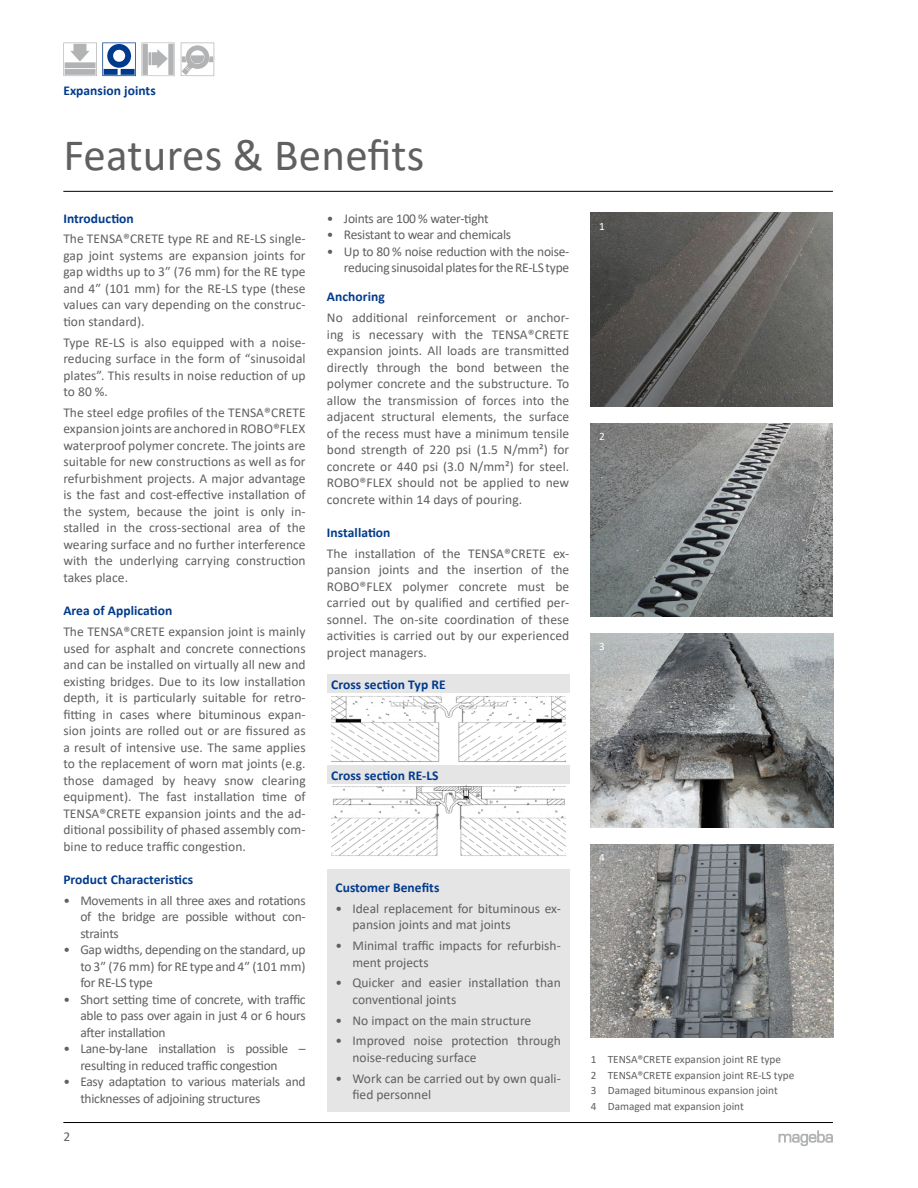
<style>
.page{position:relative;width:918px;height:1188px;background:#fff}
.page>*{position:absolute;margin:0;border:0;box-sizing:border-box;transform-origin:0 0}
.t1{font:45px "Calibri";letter-spacing:.005em;color:#616060}
.t2{font:13.5px/16.5px "Calibri";color:#616060;text-align:justify}
.t3{font:13.5px/16.5px "Calibri";letter-spacing:-.02em;color:#616060}
.t4{font:700 13.5px "Calibri";letter-spacing:.005em;color:#003a8c}
.t5{font:11.25px/15.6px "Calibri";color:#616060}
.t6{font:11.25px "Calibri";color:#fff}
</style>
<div class="page">
<hr style="left:63px;top:1122px;width:770px;height:1px;background:#000">
<hr style="left:63px;top:191px;width:770px;height:1px;background:#000">
<svg style="left:63px;top:43px;width:112px;height:34px"></svg>
<svg style="left:181px;top:43px;width:34px;height:33px"></svg>
<svg style="left:182px;top:68px;width:7px;height:7px"></svg>
<img style="left:591px;top:213px;width:242px;height:193px">
<img style="left:591px;top:423px;width:242px;height:194px">
<img style="left:591px;top:634px;width:242px;height:193px">
<img style="left:591px;top:844px;width:242px;height:193px">
<svg style="left:778px;top:1130px;width:55px;height:16px"></svg>
<div style="left:327px;top:869px;width:242px;height:243px;background:#e6e5e6"></div>
<img style="left:331px;top:696px;width:234px;height:70px">
<img style="left:331px;top:784px;width:234px;height:72px">
<div style="left:327px;top:766px;width:242px;height:18px;background:#e6e5e6"></div>
<div style="left:327px;top:674px;width:242px;height:19px;background:#e6e5e6"></div>
<p class="t4" style="left:63px;top:81px;width:94px">Expansion joints</p>
<h1 class="t1" style="left:63px;top:124px;width:363px">Features &amp; Benefits</h1>
<p class="t4" style="left:63px;top:209px;width:72px">Introduction</p>
<p class="t2" style="left:63px;top:230px;width:244px">The TENSA®CRETE type RE and RE-LS single&shy;gap joint systems are expansion joints for gap widths up to 3ʺ (76 mm) for the RE type and 4ʺ (101 mm) for the RE-LS type (these values can vary depending on the construc&shy;tion standard).</p>
<p class="t2" style="left:63px;top:334px;width:244px">Type RE-LS is also equipped with a noise&shy;reducing surface in the form of “sinusoidal plates”. This results in noise reduction of up to 80 %.</p>
<p class="t2" style="left:63px;top:404px;width:244px">The steel edge profiles of the TENSA®CRETE expansion joints are anchored in ROBO®FLEX waterproof polymer concrete. The joints are suitable for new constructions as well as for refurbishment projects. A major advantage is the fast and cost-effective installation of the system, because the joint is only in&shy;stalled in the cross-sectional area of the wearing surface and no further interference with the underlying carrying construction takes place.</p>
<p class="t4" style="left:63px;top:601px;width:110px">Area of Application</p>
<p class="t2" style="left:63px;top:623px;width:244px">The TENSA®CRETE expansion joint is mainly used for asphalt and concrete connections and can be installed on virtually all new and existing bridges. Due to its low installation depth, it is particularly suitable for retro&shy;fitting in cases where bituminous expan&shy;sion joints are rolled out or are fissured as a result of intensive use. The same applies to the replacement of worn mat joints (e.g. those damaged by heavy snow clearing equipment). The fast installation time of TENSA®CRETE expansion joints and the ad&shy;ditional possibility of phased assembly com&shy;bine to reduce traffic congestion.</p>
<p class="t4" style="left:63px;top:870px;width:131px">Product Characteristics</p>
<p class="t2" style="left:80px;top:892px;width:227px;text-indent:-17px">• Movements in all three axes and rotations of the bridge are possible without con&shy;straints</p>
<p class="t2" style="left:80px;top:941px;width:227px;text-indent:-17px">• Gap widths, depending on the standard, up to 3ʺ (76 mm) for RE type and 4ʺ (101 mm) for RE-LS type</p>
<p class="t2" style="left:80px;top:991px;width:227px;text-indent:-17px">• Short setting time of concrete, with traffic able to pass over again in just 4 or 6 hours after installation</p>
<p class="t3" style="left:80px;top:1040px;width:227px;text-indent:-17px">• Lane-by-lane installation is possible – resulting in reduced traffic congestion</p>
<p class="t3" style="left:80px;top:1073px;width:227px;text-indent:-17px">• Easy adaptation to various materials and thicknesses of adjoining structures</p>
<p class="t2" style="left:63px;top:1128px;width:8px">2</p>
<p class="t3" style="left:327px;top:210px;width:163px">• Joints are 100 % water-tight</p>
<p class="t3" style="left:327px;top:226px;width:186px">• Resistant to wear and chemicals</p>
<p class="t3" style="left:327px;top:243px;width:244px;text-align:right">• Up to 80 % noise reduction with the noise&shy;reducing sinusoidal plates for the RE-LS type</p>
<p class="t4" style="left:327px;top:287px;width:59px">Anchoring</p>
<p class="t2" style="left:327px;top:309px;width:244px">No additional reinforcement or anchor&shy;ing is necessary with the TENSA®CRETE expansion joints. All loads are transmitted directly through the bond between the polymer concrete and the substructure. To allow the transmission of forces into the adjacent structural elements, the surface of the recess must have a minimum tensile bond strength of 220 psi (1.5 N/mm²) for concrete or 440 psi (3.0 N/mm²) for steel.<br>ROBO®FLEX should not be applied to new concrete within 14 days of pouring.</p>
<p class="t4" style="left:327px;top:523px;width:65px">Installation</p>
<p class="t2" style="left:327px;top:545px;width:244px">The installation of the TENSA®CRETE ex&shy;pansion joints and the insertion of the ROBO®FLEX polymer concrete must be carried out by qualified and certified per&shy;sonnel. The on-site coordination of these activities is carried out by our experienced project managers.</p>
<p class="t4" style="left:331px;top:675px;width:116px">Cross section Typ RE</p>
<p class="t4" style="left:331px;top:766px;width:109px">Cross section RE-LS</p>
<p class="t4" style="left:335px;top:878px;width:105px">Customer Benefits</p>
<p class="t2" style="left:352px;top:900px;width:210px;text-indent:-17px">• Ideal replacement for bituminous ex&shy;pansion joints and mat joints</p>
<p class="t2" style="left:352px;top:937px;width:210px;text-indent:-17px">• Minimal traffic impacts for refurbish&shy;ment projects</p>
<p class="t2" style="left:352px;top:974px;width:210px;text-indent:-17px">• Quicker and easier installation than conventional joints</p>
<p class="t2" style="left:335px;top:1012px;width:197px">• No impact on the main structure</p>
<p class="t2" style="left:352px;top:1032px;width:210px;text-indent:-17px">• Improved noise protection through noise-reducing surface</p>
<p class="t2" style="left:352px;top:1070px;width:210px;text-indent:-17px">• Work can be carried out by own quali&shy;fied personnel</p>
<p class="t6" style="left:599px;top:218px;width:7px">1</p>
<p class="t6" style="left:599px;top:428px;width:7px">2</p>
<p class="t6" style="left:599px;top:639px;width:7px">3</p>
<p class="t6" style="left:599px;top:849px;width:7px">4</p>
<p class="t5" style="left:591px;top:1051px;width:205px">1 TENSA®CRETE expansion joint RE type<br>2 TENSA®CRETE expansion joint RE-LS type 3 Damaged bituminous expansion joint<br>4 Damaged mat expansion joint</p>
</div>
